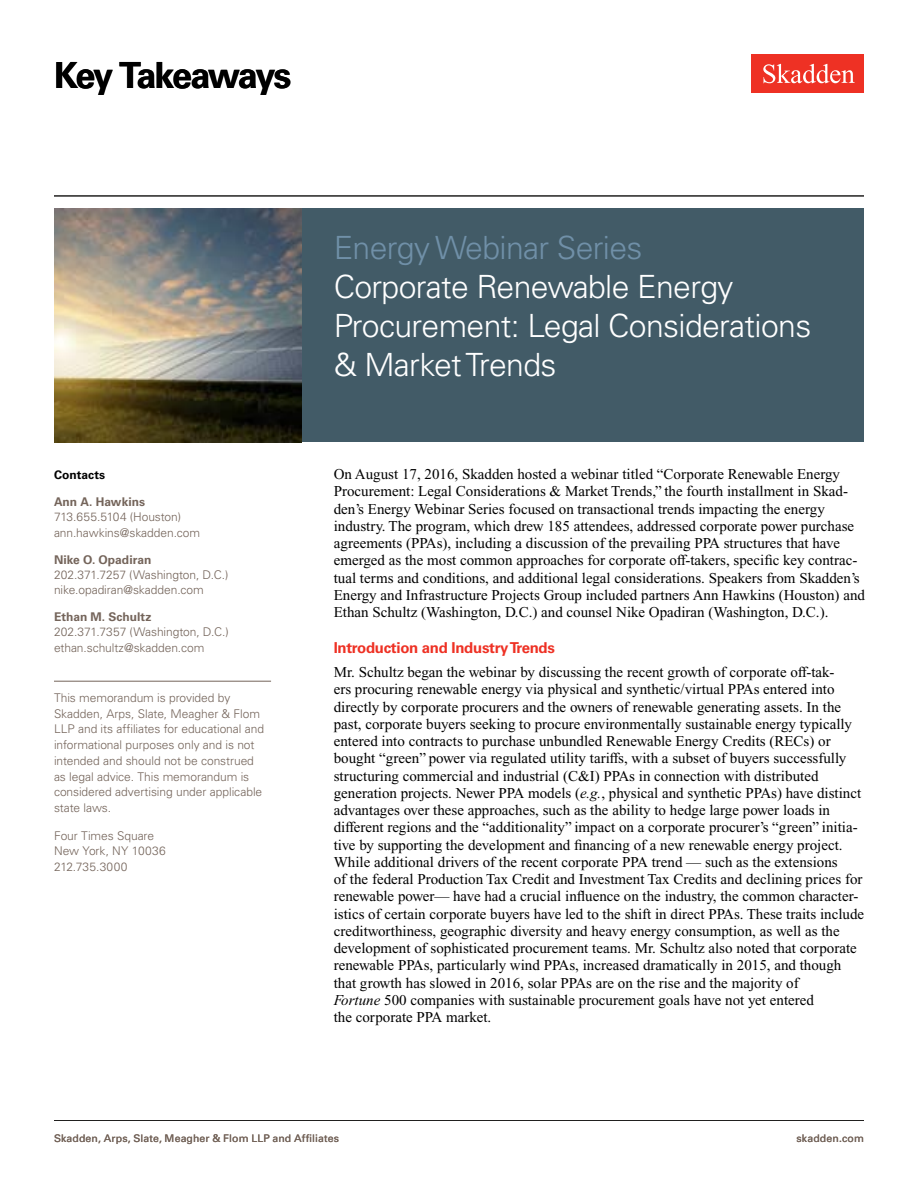
<style>
.page{position:relative;width:918px;height:1188px;background:#fff}
.page>*{position:absolute;margin:0;border:0;box-sizing:border-box;transform-origin:0 0}
.t1{font:700 36px "Univers LT Std";letter-spacing:-.065em;color:#000}
.t2{font:300 31.95px/39px "Univers LT Std";letter-spacing:-.02em;color:#fff}
.t3{font:300 31.95px "Univers LT Std";letter-spacing:-.02em;color:#7090a8}
.t4{font:15px/17.2px "Times New Roman PS Std";color:#000}
.t5{font:700 15px "Univers LT Std";letter-spacing:-.02em;color:#ee3124}
.t6{font:300 12px/15.8px "Univers LT Std";letter-spacing:-.005em;color:#74645a}
.t7{font:700 12px "Univers LT Std";color:#74645a}
.t8{font:700 12px "Univers LT Std";letter-spacing:.005em;color:#000}
.t9{font:10.5px "Univers LT Std";letter-spacing:.01em;color:#74645a}
.s1{font-style:italic}
</style>
<div class="page">
<hr style="left:54px;top:1120px;width:810px;height:1px;background:#21201f">
<hr style="left:54px;top:681px;width:217px;height:1px;background:#74645a">
<div style="left:54px;top:208px;width:810px;height:234px;background:#425b67"></div>
<div style="left:752px;top:54px;width:112px;height:39px;background:#ee3124"></div>
<svg style="left:763px;top:64px;width:92px;height:19px"></svg>
<hr style="left:54px;top:196px;width:810px;height:1px;background:#21201f">
<img style="left:54px;top:208px;width:247px;height:234px">
<h1 class="t1" style="left:54px;top:54px;width:239px">Key Takeaways</h1>
<p class="t8" style="left:54px;top:468px;width:53px">Contacts</p>
<p class="t7" style="left:54px;top:495px;width:93px">Ann A. Hawkins</p>
<p class="t6" style="left:54px;top:509px;width:148px">713.655.5104 (Houston) ann.hawkins@skadden.com</p>
<p class="t7" style="left:54px;top:553px;width:99px">Nike O. Opadiran</p>
<p class="t6" style="left:54px;top:567px;width:176px;line-height:15px">202.371.7257 (Washington, D.C.) nike.opadiran@skadden.com</p>
<p class="t7" style="left:54px;top:610px;width:99px">Ethan M. Schultz</p>
<p class="t6" style="left:54px;top:624px;width:176px">202.371.7357 (Washington, D.C.) ethan.schultz@skadden.com</p>
<p class="t6" style="left:54px;top:690px;width:212px">This memorandum is provided by Skadden, Arps, Slate, Meagher &amp; Flom LLP and its affiliates for educational and informational purposes only and is not intended and should not be construed as legal advice. This memorandum is considered advertising under applicable state laws.</p>
<p class="t6" style="left:54px;top:828px;width:113px">Four Times Square<br>New York, NY 10036<br>212.735.3000</p>
<h2 class="t3" style="left:334px;top:228px;width:310px">Energy Webinar Series</h2>
<h2 class="t2" style="left:334px;top:267px;width:479px">Corporate Renewable Energy<br>Procurement: Legal Considerations &amp; Market Trends</h2>
<p class="t4" style="left:334px;top:466px;width:533px">On August 17, 2016, Skadden hosted a webinar titled “Corporate Renewable Energy Procurement: Legal Considerations &amp; Market Trends,” the fourth installment in Skad&shy;den’s Energy Webinar Series focused on transactional trends impacting the energy industry. The program, which drew 185 attendees, addressed corporate power purchase agreements (PPAs), including a discussion of the prevailing PPA structures that have emerged as the most common approaches for corporate off-takers, specific key contrac&shy;tual terms and conditions, and additional legal considerations. Speakers from Skadden’s Energy and Infrastructure Projects Group included partners Ann Hawkins (Houston) and Ethan Schultz (Washington, D.C.) and counsel Nike Opadiran (Washington, D.C.).</p>
<p class="t5" style="left:334px;top:639px;width:223px">Introduction and Industry Trends</p>
<p class="t4" style="left:334px;top:664px;width:532px">Mr. Schultz began the webinar by discussing the recent growth of corporate off-tak-<br>ers procuring renewable energy via physical and synthetic/virtual PPAs entered into directly by corporate procurers and the owners of renewable generating assets. In the past, corporate buyers seeking to procure environmentally sustainable energy typically entered into contracts to purchase unbundled Renewable Energy Credits (RECs) or bought “green” power via regulated utility tariffs, with a subset of buyers successfully structuring commercial and industrial (C&amp;I) PPAs in connection with distributed generation projects. Newer PPA models (<span class="s1">e.g.</span>, physical and synthetic PPAs) have distinct advantages over these approaches, such as the ability to hedge large power loads in different regions and the “additionality” impact on a corporate procurer’s “green” initia&shy;tive by supporting the development and financing of a new renewable energy project.<br>While additional drivers of the recent corporate PPA trend — such as the extensions<br>of the federal Production Tax Credit and Investment Tax Credits and declining prices for renewable power— have had a crucial influence on the industry, the common character&shy;istics of certain corporate buyers have led to the shift in direct PPAs. These traits include creditworthiness, geographic diversity and heavy energy consumption, as well as the development of sophisticated procurement teams. Mr. Schultz also noted that corporate renewable PPAs, particularly wind PPAs, increased dramatically in 2015, and though that growth has slowed in 2016, solar PPAs are on the rise and the majority of<br><span class="s1">Fortune</span> 500 companies with sustainable procurement goals have not yet entered<br>the corporate PPA market.</p>
<p class="t9" style="left:54px;top:1132px;width:287px">Skadden, Arps, Slate, Meagher &amp; Flom LLP and Affiliates</p>
<p class="t9" style="left:797px;top:1132px;width:69px">skadden.com</p>
</div>
